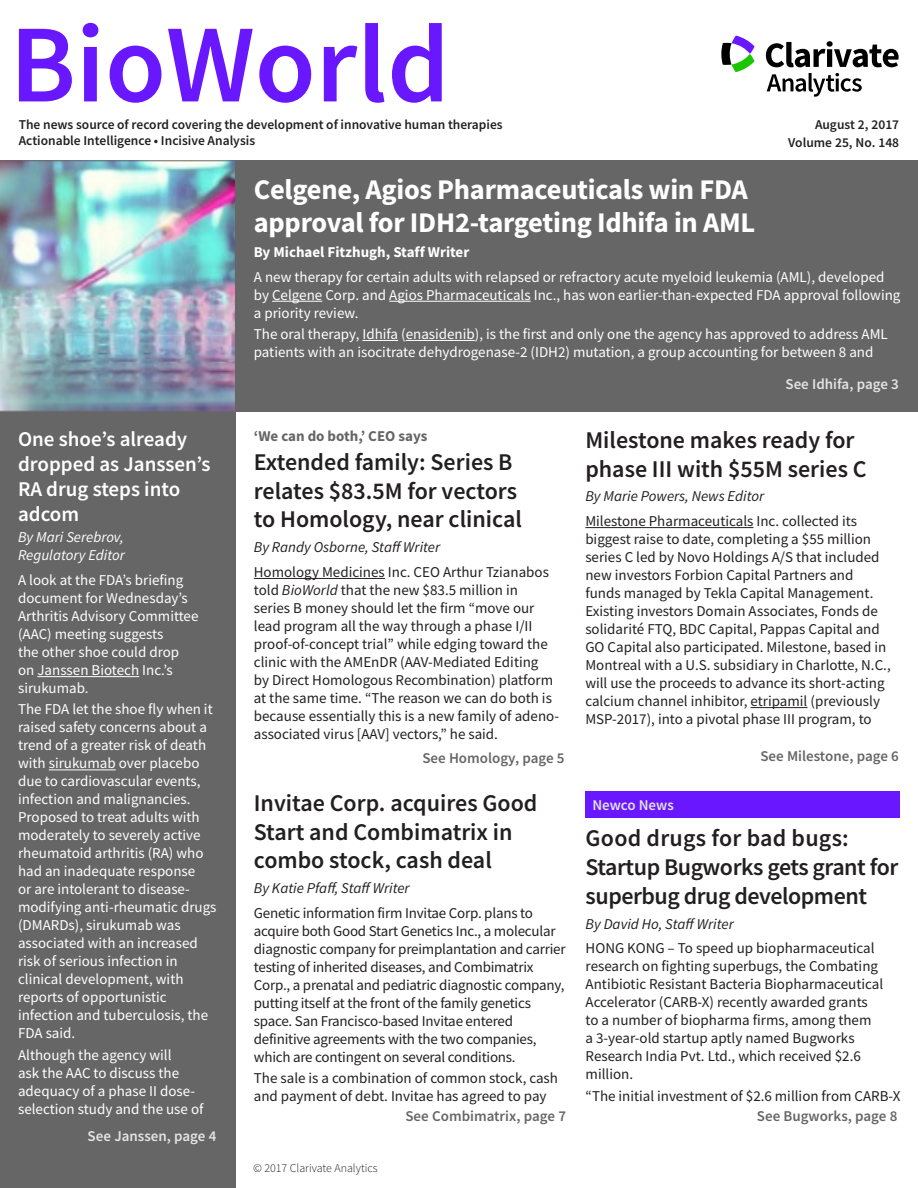
<style>
.page{position:relative;width:918px;height:1188px;background:#fff}
.page>*{position:absolute;margin:0;border:0;box-sizing:border-box;transform-origin:0 0}
.t1{font:600 111px "Source Sans Pro";color:#6817ff}
.new_lede_headline{font:700 28.5px/33px "Source Sans Pro";letter-spacing:-.01em;color:#fff}
.new_small_headline{font:600 24px/28.8px "Source Sans Pro";color:#231f20}
.new_small_headline-2{font:600 24px/28.8px "Source Sans Pro";letter-spacing:-.02em;color:#231f20}
.new_sidebar_headline{font:600 21px/25.2px "Source Sans Pro";color:#fff}
.new_body{font:15px/18px "Source Sans Pro";color:#231f20}
.new_body-2{font:15px/18px "Source Sans Pro";color:#fff}
.new_byline{font:italic 15px "Source Sans Pro";color:#231f20}
.t2{font:600 15px "Source Sans Pro";color:#666}
.t3{font:600 15px "Source Sans Pro";color:#e4e4e4}
.new_byline-2{font:italic 15px/18px "Source Sans Pro";color:#fff}
.new_byline_white{font:700 15px "Source Sans Pro";color:#fff}
.new_kicker{font:700 15px "Source Sans Pro";color:#666}
.t4{font:600 13.5px/18px "Source Sans Pro";color:#231f20;text-align:right}
.t5{font:300 12px "Source Sans Pro";color:#231f20}
.s1{font-style:italic}
</style>
<div class="page">
<div style="left:236px;top:160px;width:682px;height:252px;background:#666"></div>
<div style="left:0;top:412px;width:236px;height:776px;background:#666"></div>
<svg style="left:721px;top:36px;width:34px;height:36px"></svg>
<svg style="left:766px;top:41px;width:133px;height:26px"></svg>
<svg style="left:767px;top:73px;width:95px;height:24px"></svg>
<img style="left:0;top:160px;width:236px;height:252px">
<hr style="left:272px;top:301px;width:50px;height:1px;background:#fff">
<hr style="left:389px;top:301px;width:142px;height:1px;background:#fff">
<hr style="left:362px;top:340px;width:36px;height:1px;background:#fff">
<hr style="left:406px;top:340px;width:69px;height:1px;background:#fff">
<hr style="left:37px;top:676px;width:102px;height:1px;background:#fff">
<hr style="left:49px;top:770px;width:67px;height:1px;background:#fff">
<hr style="left:254px;top:578px;width:131px;height:1px;background:#231f20">
<hr style="left:585px;top:527px;width:168px;height:1px;background:#231f20">
<hr style="left:751px;top:707px;width:56px;height:1px;background:#231f20">
<div style="left:586px;top:791px;width:314px;height:27px;background:#6817ff"></div>
<h1 class="t1" style="left:10px;top:-8px;width:442px">BioWorld</h1>
<p class="t4" style="left:19px;top:116px;width:486px;line-height:16.2px;text-align:left">The news source of record covering the development of innovative human therapies<br>Actionable Intelligence • Incisive Analysis</p>
<p class="new_lede_headline" style="left:254px;top:173px;width:503px">Celgene, Agios Pharmaceuticals win FDA approval for IDH2-targeting Idhifa in AML</p>
<p class="new_byline_white" style="left:254px;top:242px;width:217px">By Michael Fitzhugh, Staff Writer</p>
<p class="new_body-2" style="left:254px;top:268px;width:648px">A new therapy for certain adults with relapsed or refractory acute myeloid leukemia (AML), developed by Celgene Corp. and Agios Pharmaceuticals Inc., has won earlier-than-expected FDA approval following a priority review.</p>
<p class="new_body-2" style="left:254px;top:325px;width:636px">The oral therapy, Idhifa (enasidenib), is the first and only one the agency has approved to address AML patients with an isocitrate dehydrogenase-2 (IDH2) mutation, a group accounting for between 8 and</p>
<p class="t4" style="left:788px;top:115px;width:112px">August 2, 2017<br>Volume 25, No. 148</p>
<p class="new_sidebar_headline" style="left:18px;top:426px;width:194px">One shoe’s already dropped as Janssen’s<br>RA drug steps into adcom</p>
<p class="new_byline-2" style="left:18px;top:528px;width:108px">By Mari Serebrov,<br>Regulatory Editor</p>
<p class="new_body-2" style="left:18px;top:571px;width:182px">A look at the FDA’s briefing document for Wednesday’s<br>Arthritis Advisory Committee (AAC) meeting suggests<br>the other shoe could drop on Janssen Biotech Inc.’s sirukumab.</p>
<p class="new_body-2" style="left:18px;top:700px;width:200px">The FDA let the shoe fly when it raised safety concerns about a trend of a greater risk of death with sirukumab over placebo due to cardiovascular events, infection and malignancies.<br>Proposed to treat adults with moderately to severely active rheumatoid arthritis (RA) who had an inadequate response<br>or are intolerant to disease&shy;modifying anti-rheumatic drugs (DMARDs), sirukumab was associated with an increased risk of serious infection in clinical development, with reports of opportunistic infection and tuberculosis, the<br>FDA said.</p>
<p class="new_body-2" style="left:18px;top:1046px;width:187px">Although the agency will<br>ask the AAC to discuss the adequacy of a phase II dose&shy;selection study and the use of</p>
<p class="t3" style="left:88px;top:1127px;width:130px">See Janssen, page 4</p>
<p class="new_kicker" style="left:254px;top:426px;width:175px">‘We can do both,’ CEO says</p>
<p class="new_small_headline" style="left:254px;top:447px;width:270px">Extended family: Series B relates $83.5M for vectors to Homology, near clinical</p>
<p class="new_byline" style="left:254px;top:538px;width:188px">By Randy Osborne, Staff Writer</p>
<p class="new_body" style="left:254px;top:563px;width:307px">Homology Medicines Inc. CEO Arthur Tzianabos told <span class="s1">BioWorld</span> that the new $83.5 million in<br>series B money should let the firm “move our lead program all the way through a phase I/II proof-of-concept trial” while edging toward the clinic with the AMEnDR (AAV-Mediated Editing<br>by Direct Homologous Recombination) platform at the same time. “The reason we can do both is because essentially this is a new family of adeno&shy;associated virus [AAV] vectors,” he said.</p>
<p class="t2" style="left:422px;top:748px;width:144px">See Homology, page 5</p>
<p class="new_small_headline" style="left:254px;top:788px;width:285px">Invitae Corp. acquires Good<br>Start and Combimatrix in combo stock, cash deal</p>
<p class="new_byline" style="left:254px;top:879px;width:157px">By Katie Pfaff, Staff Writer</p>
<p class="new_body" style="left:254px;top:904px;width:313px">Genetic information firm Invitae Corp. plans to acquire both Good Start Genetics Inc., a molecular diagnostic company for preimplantation and carrier testing of inherited diseases, and Combimatrix Corp., a prenatal and pediatric diagnostic company, putting itself at the front of the family genetics space. San Francisco-based Invitae entered definitive agreements with the two companies, which are contingent on several conditions.</p>
<p class="new_body" style="left:254px;top:1069px;width:306px">The sale is a combination of common stock, cash and payment of debt. Invitae has agreed to pay</p>
<p class="t3" style="left:786px;top:374px;width:115px">See Idhifa, page 3</p>
<p class="new_small_headline" style="left:585px;top:425px;width:283px">Milestone makes ready for phase III with $55M series C</p>
<p class="new_byline" style="left:585px;top:487px;width:180px">By Marie Powers, News Editor</p>
<p class="new_body" style="left:585px;top:512px;width:307px">Milestone Pharmaceuticals Inc. collected its biggest raise to date, completing a $55 million series C led by Novo Holdings A/S that included new investors Forbion Capital Partners and funds managed by Tekla Capital Management.<br>Existing investors Domain Associates, Fonds de solidarité FTQ, BDC Capital, Pappas Capital and GO Capital also participated. Milestone, based in Montreal with a U.S. subsidiary in Charlotte, N.C., will use the proceeds to advance its short-acting calcium channel inhibitor, etripamil (previously MSP-2017), into a pivotal phase III program, to</p>
<p class="t3" style="left:592px;top:795px;width:83px">Newco News</p>
<p class="t2" style="left:760px;top:746px;width:140px">See Milestone, page 6</p>
<p class="new_small_headline-2" style="left:586px;top:824px;width:314px">Good drugs for bad bugs:<br>Startup Bugworks gets grant for superbug drug development</p>
<p class="new_byline" style="left:586px;top:914px;width:150px">By David Ho, Staff Writer</p>
<p class="new_body" style="left:586px;top:939px;width:299px">HONG KONG – To speed up biopharmaceutical research on fighting superbugs, the Combating Antibiotic Resistant Bacteria Biopharmaceutical Accelerator (CARB-X) recently awarded grants to a number of biopharma firms, among them<br>a 3-year-old startup aptly named Bugworks Research India Pvt. Ltd., which received $2.6 million.</p>
<p class="new_body" style="left:586px;top:1087px;width:316px">“The initial investment of $2.6 million from CARB-X</p>
<p class="t5" style="left:253px;top:1160px;width:126px">© 2017 Clarivate Analytics</p>
<p class="t2" style="left:405px;top:1106px;width:162px">See Combimatrix, page 7</p>
<p class="t2" style="left:757px;top:1106px;width:142px">See Bugworks, page 8</p>
</div>
